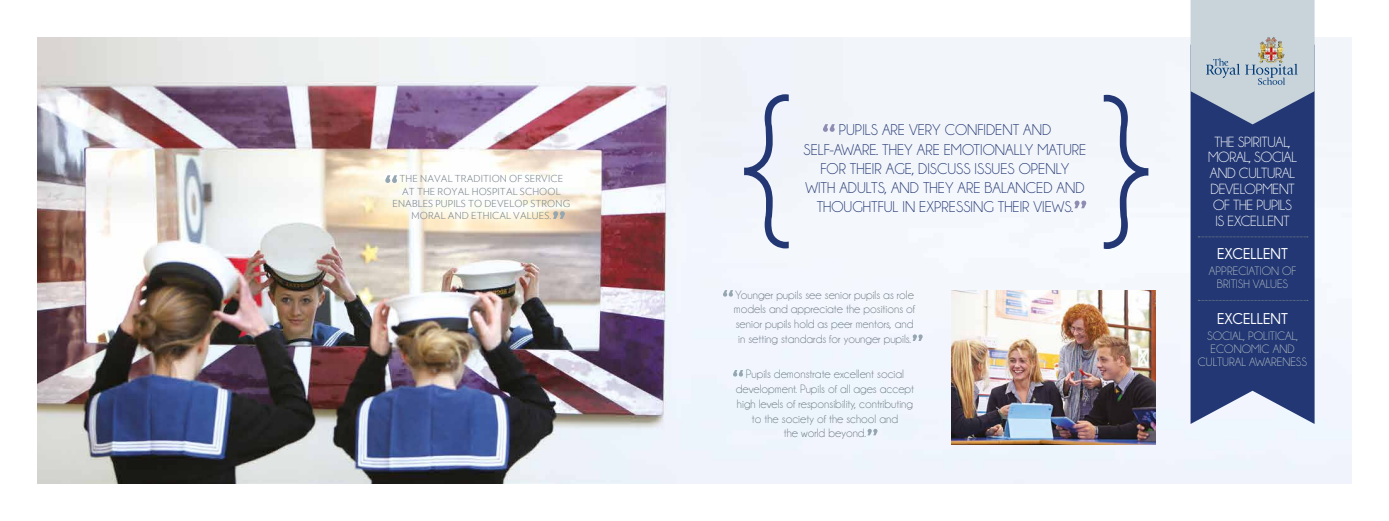
<style>
.page{position:relative;width:1389px;height:521px;background:#fff}
.page>*{position:absolute;margin:0;border:0;box-sizing:border-box;transform-origin:0 0}
.t1{font:15.75px/19.2px "Champagne&Limousines";color:#223773;text-align:center}
.t2{font:700 15.75px "Champagne&Limousines";color:#fff}
.t3{font:14.88px/15.8px "Champagne&Limousines";letter-spacing:-.02em;color:#fff;text-align:center}
.t4{font:12.25px/14.7px "Champagne&Limousines";color:#717e86;text-align:center}
.t5{font:12.25px/13.1px "Champagne&Limousines";color:#b6c0c6;text-align:center}
.t6{font:300 9.62px/12.2px "Verlag";letter-spacing:.015em;color:#717e86;text-align:center}
</style>
<div class="page">
<img style="left:37px;top:37px;width:1315px;height:447px">
<div style="left:1191px;top:124px;width:124px;height:300px;background:#223773"></div>
<svg style="left:1198px;top:300px;width:110px;height:1px"></svg>
<svg style="left:1198px;top:237px;width:110px;height:1px"></svg>
<svg style="left:1191px;top:0;width:124px;height:124px;background:#adb9c7"></svg>
<svg style="left:385px;top:175px;width:12px;height:8px"></svg>
<svg style="left:553px;top:211px;width:12px;height:8px"></svg>
<svg style="left:823px;top:124px;width:12px;height:8px"></svg>
<svg style="left:1074px;top:201px;width:12px;height:7px"></svg>
<img style="left:951px;top:290px;width:205px;height:154px">
<svg style="left:744px;top:94px;width:45px;height:154px"></svg>
<svg style="left:1104px;top:95px;width:44px;height:154px"></svg>
<svg style="left:723px;top:290px;width:10px;height:7px"></svg>
<svg style="left:913px;top:334px;width:10px;height:7px"></svg>
<svg style="left:733px;top:370px;width:10px;height:6px"></svg>
<svg style="left:867px;top:429px;width:11px;height:6px"></svg>
<p class="t6" style="left:393px;top:172px;width:179px">THE NAVAL TRADITION OF SERVICE<br>AT THE ROYAL HOSPITAL SCHOOL<br>ENABLES PUPILS TO DEVELOP STRONG<br>MORAL AND ETHICAL VALUES.</p>
<p class="t1" style="left:804px;top:120px;width:284px">PUPILS ARE VERY CONFIDENT AND SELF-AWARE. THEY ARE EMOTIONALLY MATURE FOR THEIR AGE, DISCUSS ISSUES OPENLY<br>WITH ADULTS, AND THEY ARE BALANCED AND THOUGHTFUL IN EXPRESSING THEIR VIEWS.</p>
<p class="t4" style="left:734px;top:287px;width:183px">Younger pupils see senior pupils as role models and appreciate the positions of senior pupils hold as peer mentors, and in setting standards for younger pupils.</p>
<p class="t4" style="left:736px;top:367px;width:180px">Pupils demonstrate excellent social development. Pupils of all ages accept high levels of responsibility, contributing to the society of the school and<br>the world beyond.</p>
<p class="t3" style="left:1208px;top:134px;width:90px">THE SPIRITUAL,<br>MORAL, SOCIAL<br>AND CULTURAL<br>DEVELOPMENT<br>OF THE PUPILS<br>IS EXCELLENT</p>
<p class="t2" style="left:1217px;top:245px;width:72px">EXCELLENT</p>
<p class="t5" style="left:1209px;top:264px;width:89px">APPRECIATION OF<br>BRITISH VALUES</p>
<p class="t2" style="left:1217px;top:309px;width:72px">EXCELLENT</p>
<p class="t5" style="left:1198px;top:329px;width:111px">SOCIAL, POLITICAL,<br>ECONOMIC AND<br>CULTURAL AWARENESS</p>
</div>
